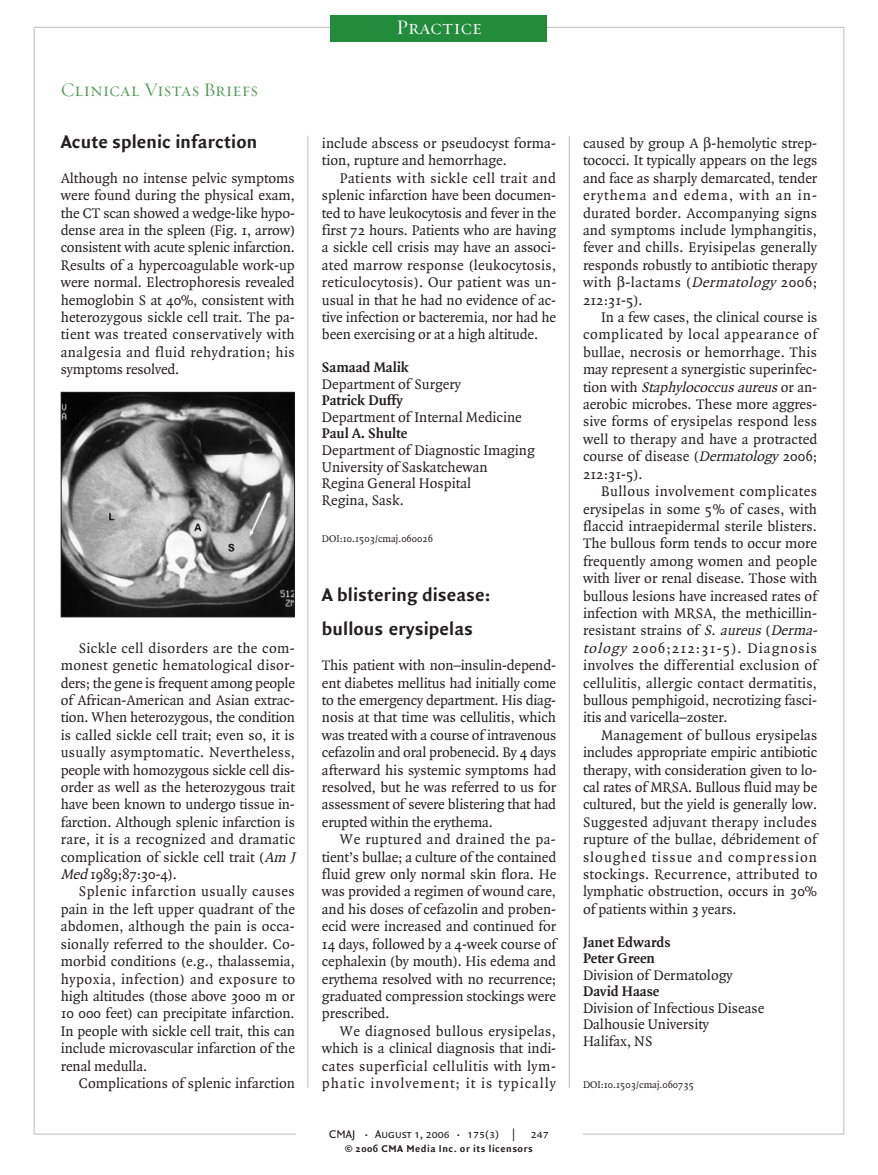
<style>
.page{position:relative;width:878px;height:1175px;background:#fff}
.page>*{position:absolute;margin:0;border:0;box-sizing:border-box;transform-origin:0 0}
.t1{font:21px "Requiem Display HTF Small Caps";letter-spacing:.005em;color:#fff}
.t2{font:700 19.5px/34.8px "Quadraat Sans";letter-spacing:.005em;color:#231f20}
.t3{font:19.5px "Requiem Display HTF Small Caps";color:#549b58}
.t4{font:15px/17.4px "Quadraat";color:#231f20;text-align:justify}
.t5{font:700 15px/16.5px "Quadraat";color:#231f20}
.t6{font:12px "Quadraat Sans Caps";color:#231f20}
.t7{font:10.5px "Quadraat";color:#231f20}
.t8{font:700 10.5px "Quadraat Sans";letter-spacing:.05em;color:#231f20}
.s1{font-style:italic}
.s2{font-size:9px}
</style>
<div class="page">
<hr style="left:569px;top:136px;width:1px;height:952px;background:#bcbdc0">
<hr style="left:307px;top:136px;width:1px;height:951px;background:#bcbdc0">
<div style="left:331px;top:15px;width:216px;height:26px;background:#238b3c"></div>
<img style="left:63px;top:394px;width:230px;height:221px">
<div style="left:61px;top:392px;width:234px;height:225px;border:1px solid #231f20"></div>
<h2 class="t3" style="left:61px;top:78px;width:199px">Clinical Vistas Briefs</h2>
<h2 class="t2" style="left:61px;top:124px;width:198px">Acute splenic infarction</h2>
<p class="t4" style="left:61px;top:170px;width:236px">Although no intense pelvic symptoms were found during the physical exam, the CT scan showed a wedge-like hypo&shy;dense area in the spleen (Fig. 1, arrow) consistent with acute splenic infarction.<br>Results of a hypercoagulable work-up were normal. Electrophoresis revealed hemoglobin S at 40%, consistent with heterozygous sickle cell trait. The pa&shy;tient was treated conservatively with analgesia and fluid rehydration; his symptoms resolved.</p>
<p class="t4" style="left:61px;top:639px;width:236px;text-indent:18px">Sickle cell disorders are the com&shy;monest genetic hematological disor&shy;ders; the gene is frequent among people of African-American and Asian extrac&shy;tion. When heterozygous, the condition is called sickle cell trait; even so, it is usually asymptomatic. Nevertheless, people with homozygous sickle cell dis&shy;order as well as the heterozygous trait have been known to undergo tissue in&shy;farction. Although splenic infarction is rare, it is a recognized and dramatic complication of sickle cell trait (<span class="s1">Am J Med</span>1989;87:30-4).</p>
<p class="t4" style="left:61px;top:883px;width:236px;text-indent:18px">Splenic infarction usually causes pain in the left upper quadrant of the abdomen, although the pain is occa&shy;sionally referred to the shoulder. Co&shy;morbid conditions (e.g., thalassemia, hypoxia, infection) and exposure to high altitudes (those above 3000 m or 10 000 feet) can precipitate infarction.<br>In people with sickle cell trait, this can include microvascular infarction of the renal medulla.</p>
<p class="t4" style="left:79px;top:1074px;width:218px">Complications of splenic infarction</p>
<h1 class="t1" style="left:396px;top:15px;width:87px">Practice</h1>
<p class="t4" style="left:322px;top:135px;width:235px">include abscess or pseudocyst forma&shy;tion, rupture and hemorrhage.</p>
<p class="t4" style="left:322px;top:170px;width:236px;text-indent:18px">Patients with sickle cell trait and splenic infarction have been documen&shy;ted to have leukocytosis and fever in the first 72 hours. Patients who are having a sickle cell crisis may have an associ&shy;ated marrow response (leukocytosis, reticulocytosis). Our patient was un&shy;usual in that he had no evidence of ac&shy;tive infection or bacteremia, nor had he been exercising or at a high altitude.</p>
<p class="t5" style="left:322px;top:360px;width:89px">Samaad Malik</p>
<p class="t4" style="left:322px;top:376px;width:140px">Department of Surgery</p>
<p class="t5" style="left:322px;top:393px;width:82px">Patrick Duffy</p>
<p class="t4" style="left:322px;top:409px;width:201px">Department of Internal Medicine</p>
<p class="t5" style="left:322px;top:426px;width:87px">Paul A. Shulte</p>
<p class="t4" style="left:322px;top:442px;width:214px;line-height:16.5px;text-align:left">Department of Diagnostic Imaging<br>University of Saskatchewan<br>Regina General Hospital<br>Regina, Sask.</p>
<p class="t7" style="left:322px;top:534px;width:113px">DOI:10.1503/cmaj.060026</p>
<h2 class="t2" style="left:322px;top:577px;width:170px">A blistering disease: bullous erysipelas</h2>
<p class="t4" style="left:322px;top:657px;width:236px">This patient with non–insulin-depend&shy;ent diabetes mellitus had initially come to the emergency department. His diag&shy;nosis at that time was cellulitis, which was treated with a course of intravenous cefazolin and oral probenecid. By 4 days afterward his systemic symptoms had resolved, but he was referred to us for assessment of severe blistering that had erupted within the erythema.</p>
<p class="t4" style="left:322px;top:831px;width:236px;text-indent:18px">We ruptured and drained the pa&shy;tient’s bullae; a culture of the contained fluid grew only normal skin flora. He was provided a regimen of wound care, and his doses of cefazolin and proben&shy;ecid were increased and continued for 14 days, followed by a 4-week course of cephalexin (by mouth). His edema and erythema resolved with no recurrence; graduated compression stockings were prescribed.</p>
<p class="t4" style="left:322px;top:1022px;width:236px;text-indent:18px">We diagnosed bullous erysipelas, which is a clinical diagnosis that indi&shy;cates superficial cellulitis with lym&shy;phatic involvement; it is typically</p>
<p class="t6" style="left:329px;top:1127px;width:221px">CMAJ <span class="s2">•</span> August 1, 2006 <span class="s2">•</span> 175(3) | 247</p>
<p class="t8" style="left:345px;top:1142px;width:189px">© 2006 CMA Media Inc. or its licensors</p>
<p class="t4" style="left:583px;top:135px;width:236px">caused by group A -hemolytic strep&shy;tococci. It typically appears on the legs and face as sharply demarcated, tender erythema and edema, with an in&shy;durated border. Accompanying signs and symptoms include lymphangitis, fever and chills. Eryisipelas generally responds robustly to antibiotic therapy with -lactams (<span class="s1">Dermatology</span> 2006; 212:31-5).</p>
<p class="t4" style="left:583px;top:309px;width:236px;text-indent:18px">In a few cases, the clinical course is complicated by local appearance of bullae, necrosis or hemorrhage. This may represent a synergistic superinfec&shy;t i o n w i t h <span class="s1">Staphylococcus aureus</span> o r a n - aerobic microbes. These more aggres&shy;sive forms of erysipelas respond less well to therapy and have a protracted course of disease (<span class="s1">Dermatology</span> 2006; 212:31-5).</p>
<p class="t4" style="left:583px;top:483px;width:239px;text-align:left;text-indent:18px">Bullous involvement complicates erysipelas in some 5% of cases, with flaccid intraepidermal sterile blisters.<br>The bullous form tends to occur more frequently among women and people with liver or renal disease. Those with bullous lesions have increased rates of infection with MRSA, the methicillin&shy;resistant strains of <span class="s1">S. aureus</span>(<span class="s1">Derma&shy;tology</span> 2006;212:31-5). Diagnosis involves the differential exclusion of cellulitis, allergic contact dermatitis, bullous pemphigoid, necrotizing fasci&shy;itis and varicella–zoster.</p>
<p class="t4" style="left:583px;top:726px;width:236px;text-indent:18px">Management of bullous erysipelas includes appropriate empiric antibiotic therapy, with consideration given to lo&shy;cal rates of MRSA. Bullous fluid may be cultured, but the yield is generally low.<br>Suggested adjuvant therapy includes rupture of the bullae, débridement of sloughed tissue and compression stockings. Recurrence, attributed to lymphatic obstruction, occurs in 30% of patients within 3 years.</p>
<p class="t5" style="left:583px;top:934px;width:89px">Janet Edwards<br>Peter Green</p>
<p class="t4" style="left:583px;top:966px;width:151px">Division of Dermatology</p>
<p class="t5" style="left:583px;top:983px;width:78px">David Haase</p>
<p class="t4" style="left:583px;top:1000px;width:183px;line-height:16.5px;text-align:left">Division of Infectious Disease<br>Dalhousie University<br>Halifax, NS</p>
<p class="t7" style="left:583px;top:1079px;width:113px">DOI:10.1503/cmaj.060735</p>
</div>
